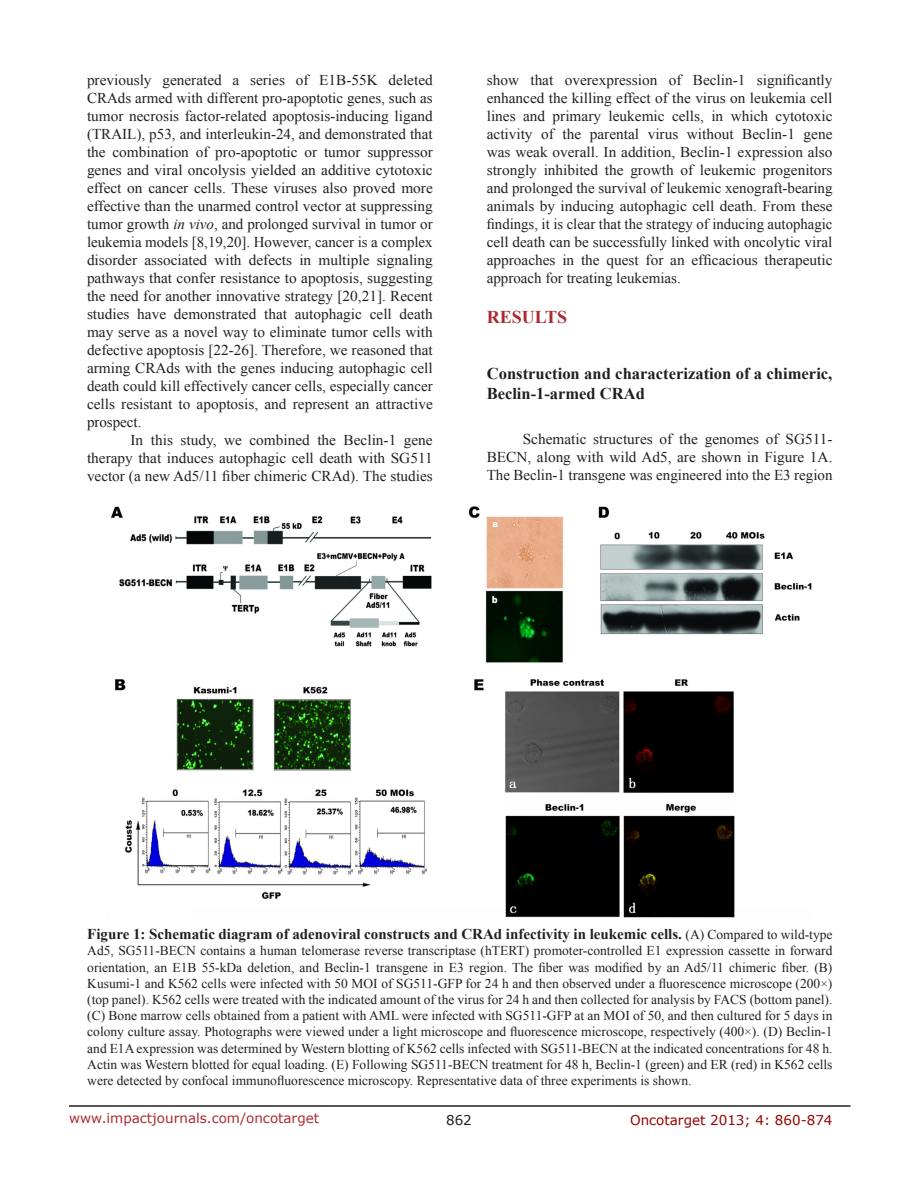
<style>
.page{position:relative;width:918px;height:1188px;background:#fff}
.page>*{position:absolute;margin:0;border:0;box-sizing:border-box;transform-origin:0 0}
.Heading{font:700 18px "Times New Roman";color:#ac2b31}
.SubHeading{font:700 16.5px/19.8px "Times New Roman";color:#221f22}
.BodyText{font:15px/18px "Times New Roman";color:#221f22;text-align:justify}
.FigureText{font:700 15px "Times New Roman";color:#221f22}
.FigureText-2{font:13.5px/16.2px "Times New Roman";color:#221f22;text-align:justify}
.t1{font:13.5px "Verdana";color:#ac2b31}
.t2{font:13.5px "Verdana";color:#970000}
.t3{font:13.5px "Verdana";color:#221f22}
.s1{font-style:italic}
.s2{font-weight:400;font-size:13.5px}
</style>
<div class="page">
<hr style="left:69px;top:1105px;width:781px;height:2px;background:#231f20">
<img style="left:110px;top:506px;width:702px;height:412px">
<p class="BodyText" style="left:87px;top:71px;width:347px">previously generated a series of E1B-55K deleted CRAds armed with different pro-apoptotic genes, such as tumor necrosis factor-related apoptosis-inducing ligand (TRAIL), p53, and interleukin-24, and demonstrated that the combination of pro-apoptotic or tumor suppressor genes and viral oncolysis yielded an additive cytotoxic effect on cancer cells. These viruses also proved more effective than the unarmed control vector at suppressing tumor growth <span class="s1">in vivo</span>, and prolonged survival in tumor or leukemia models [8,19,20]. However, cancer is a complex disorder associated with defects in multiple signaling pathways that confer resistance to apoptosis, suggesting the need for another innovative strategy [20,21]. Recent studies have demonstrated that autophagic cell death may serve as a novel way to eliminate tumor cells with defective apoptosis [22-26]. Therefore, we reasoned that arming CRAds with the genes inducing autophagic cell death could kill effectively cancer cells, especially cancer cells resistant to apoptosis, and represent an attractive prospect.</p>
<p class="BodyText" style="left:87px;top:431px;width:347px;text-indent:44px">In this study, we combined the Beclin-1 gene therapy that induces autophagic cell death with SG511 vector (a new Ad5/11 fiber chimeric CRAd). The studies</p>
<p class="BodyText" style="left:487px;top:71px;width:347px">show that overexpression of Beclin-1 significantly enhanced the killing effect of the virus on leukemia cell lines and primary leukemic cells, in which cytotoxic activity of the parental virus without Beclin-1 gene was weak overall. In addition, Beclin-1 expression also strongly inhibited the growth of leukemic progenitors and prolonged the survival of leukemic xenograft-bearing animals by inducing autophagic cell death. From these findings, it is clear that the strategy of inducing autophagic cell death can be successfully linked with oncolytic viral approaches in the quest for an efficacious therapeutic approach for treating leukemias.</p>
<p class="Heading" style="left:487px;top:305px;width:82px">RESULTS</p>
<p class="SubHeading" style="left:487px;top:363px;width:347px">Construction and characterization of a chimeric,<br>Beclin-1-armed CRAd</p>
<p class="BodyText" style="left:487px;top:429px;width:347px;text-indent:36px">Schematic structures of the genomes of SG511- BECN, along with wild Ad5, are shown in Figure 1A.<br>The Beclin-1 transgene was engineered into the E3 region</p>
<p class="FigureText" style="left:87px;top:924px;width:747px">Figure 1: Schematic diagram of adenoviral constructs and CRAd infectivity in leukemic cells. <span class="s2">(A) Compared to wild-type</span></p>
<p class="FigureText-2" style="left:87px;top:943px;width:747px">Ad5, SG511-BECN contains a human telomerase reverse transcriptase (hTERT) promoter-controlled E1 expression cassette in forward orientation, an E1B 55-kDa deletion, and Beclin-1 transgene in E3 region. The fiber was modified by an Ad5/11 chimeric fiber. (B)<br>Kusumi-1 and K562 cells were infected with 50 MOI of SG511-GFP for 24 h and then observed under a fluorescence microscope (200×) (top panel). K562 cells were treated with the indicated amount of the virus for 24 h and then collected for analysis by FACS (bottom panel). (C) Bone marrow cells obtained from a patient with AML were infected with SG511-GFP at an MOI of 50, and then cultured for 5 days in colony culture assay. Photographs were viewed under a light microscope and fluorescence microscope, respectively (400×). (D) Beclin-1 and E1A expression was determined by Western blotting of K562 cells infected with SG511-BECN at the indicated concentrations for 48 h.<br>Actin was Western blotted for equal loading. (E) Following SG511-BECN treatment for 48 h, Beclin-1 (green) and ER (red) in K562 cells were detected by confocal immunofluorescence microscopy. Representative data of three experiments is shown.</p>
<p class="t1" style="left:69px;top:1109px;width:252px">www.impactjournals.com/oncotarget</p>
<p class="t3" style="left:446px;top:1111px;width:27px">862</p>
<p class="t2" style="left:630px;top:1111px;width:204px">Oncotarget 2013; 4: 860-874</p>
</div>
